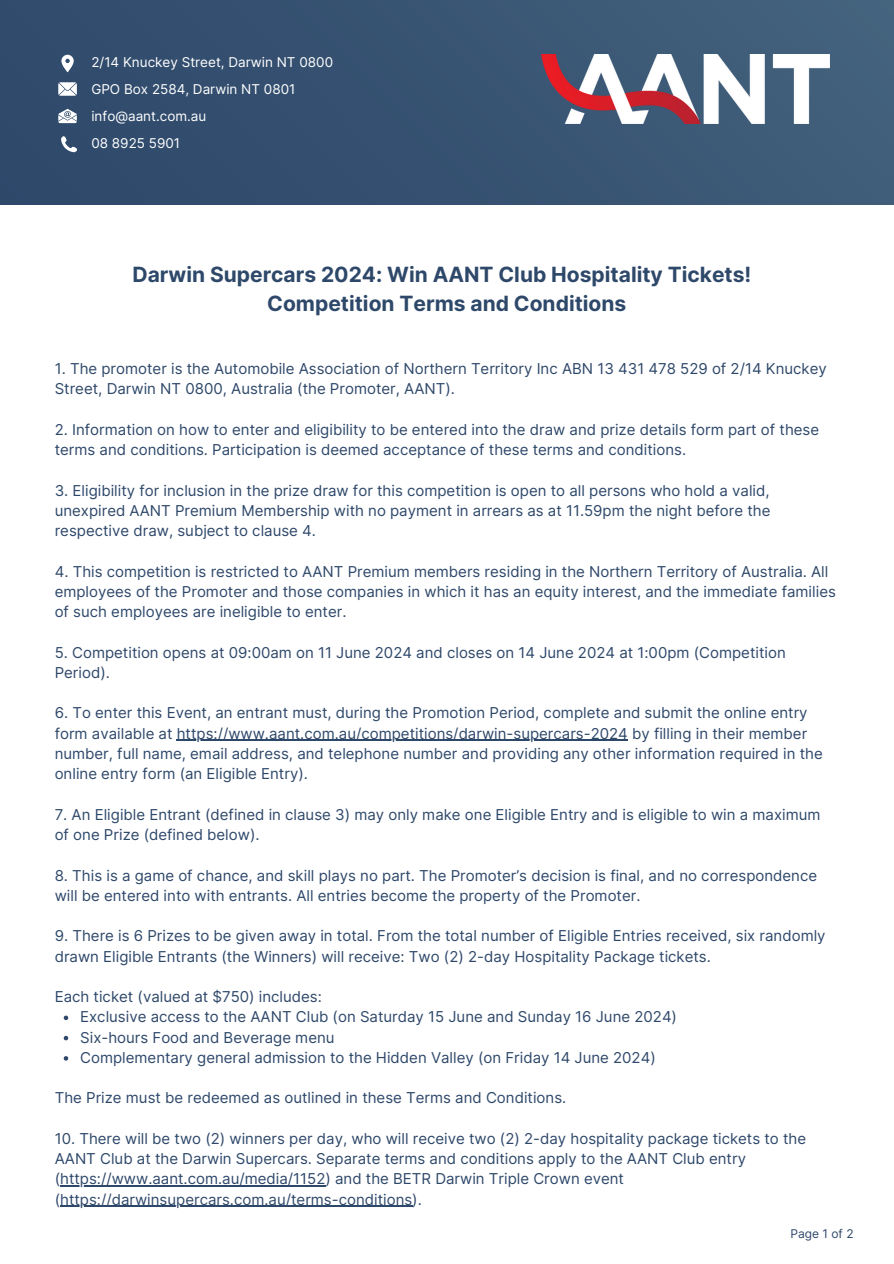
<style>
.page{position:relative;width:894px;height:1264px;background:#fff}
.page>*{position:absolute;margin:0;border:0;box-sizing:border-box;transform-origin:0 0}
.t1{font:700 21px/29.2px "Inter";color:#2e486a;text-align:center}
.t2{font:15px/20.2px "Inter";color:#2e486a}
.t3{font:13.5px/27px "Inter";color:#fff}
.t4{font:12px "Inter";color:#2e486a}
</style>
<div class="page">
<div style="left:0;top:0;width:893px;height:205px;background:linear-gradient(to right,#2e486a,#42607c)"></div>
<img style="left:541px;top:55px;width:288px;height:68px">
<svg style="left:61px;top:55px;width:13px;height:17px"></svg>
<svg style="left:58px;top:82px;width:19px;height:14px"></svg>
<svg style="left:58px;top:109px;width:19px;height:14px"></svg>
<svg style="left:61px;top:136px;width:16px;height:16px"></svg>
<hr style="left:177px;top:739px;width:450px;height:2px;background:#2e486a">
<svg style="left:64px;top:1015px;width:4px;height:5px"></svg>
<svg style="left:64px;top:1035px;width:4px;height:5px"></svg>
<svg style="left:64px;top:1056px;width:4px;height:4px"></svg>
<hr style="left:60px;top:1185px;width:265px;height:1px;background:#2e486a">
<hr style="left:60px;top:1205px;width:352px;height:1px;background:#2e486a">
<p class="t3" style="left:91px;top:49px;width:243px">2/14 Knuckey Street, Darwin NT 0800<br>GPO Box 2584, Darwin NT 0801 info@aant.com.au<br>08 8925 5901</p>
<p class="t1" style="left:132px;top:259px;width:620px">Darwin Supercars 2024: Win AANT Club Hospitality Tickets!<br>Competition Terms and Conditions</p>
<p class="t2" style="left:55px;top:358px;width:773px">1. The promoter is the Automobile Association of Northern Territory Inc ABN 13 431 478 529 of 2/14 Knuckey<br>Street, Darwin NT 0800, Australia (the Promoter, AANT).</p>
<h2 class="t2" style="left:55px;top:419px;width:765px">2. Information on how to enter and eligibility to be entered into the draw and prize details form part of these terms and conditions. Participation is deemed acceptance of these terms and conditions.</h2>
<p class="t2" style="left:55px;top:480px;width:717px;text-align:justify">3. Eligibility for inclusion in the prize draw for this competition is open to all persons who hold a valid, unexpired AANT Premium Membership with no payment in arrears as at 11.59pm the night before the respective draw, subject to clause 4.</p>
<h1 class="t2" style="left:55px;top:561px;width:782px">4. This competition is restricted to AANT Premium members residing in the Northern Territory of Australia. All employees of the Promoter and those companies in which it has an equity interest, and the immediate families of such employees are ineligible to enter.</h1>
<h2 class="t2" style="left:55px;top:642px;width:732px">5. Competition opens at 09:00am on 11 June 2024 and closes on 14 June 2024 at 1:00pm (Competition<br>Period).</h2>
<h2 class="t2" style="left:55px;top:703px;width:754px">6. To enter this Event, an entrant must, during the Promotion Period, complete and submit the online entry form available at https://www.aant.com.au/competitions/darwin-supercars-2024 by filling in their member</h2>
<h2 class="t2" style="left:55px;top:743px;width:769px">number, full name, email address, and telephone number and providing any other information required in the online entry form (an Eligible Entry).</h2>
<h2 class="t2" style="left:55px;top:804px;width:767px">7. An Eligible Entrant (defined in clause 3) may only make one Eligible Entry and is eligible to win a maximum of one Prize (defined below).</h2>
<h2 class="t2" style="left:55px;top:865px;width:763px">8. This is a game of chance, and skill plays no part. The Promoter’s decision is final, and no correspondence will be entered into with entrants. All entries become the property of the Promoter.</h2>
<h2 class="t2" style="left:55px;top:925px;width:772px">9. There is 6 Prizes to be given away in total. From the total number of Eligible Entries received, six randomly drawn Eligible Entrants (the Winners) will receive: Two (2) 2-day Hospitality Package tickets.</h2>
<h2 class="t2" style="left:55px;top:986px;width:268px">Each ticket (valued at $750) includes:</h2>
<h2 class="t2" style="left:80px;top:1006px;width:598px">Exclusive access to the AANT Club (on Saturday 15 June and Sunday 16 June 2024)</h2>
<h2 class="t2" style="left:80px;top:1027px;width:256px">Six-hours Food and Beverage menu</h2>
<h2 class="t2" style="left:80px;top:1047px;width:577px">Complementary general admission to the Hidden Valley (on Friday 14 June 2024)</h2>
<h2 class="t2" style="left:55px;top:1087px;width:513px">The Prize must be redeemed as outlined in these Terms and Conditions.</h2>
<p class="t2" style="left:55px;top:1128px;width:752px">10. There will be two (2) winners per day, who will receive two (2) 2-day hospitality package tickets to the<br>AANT Club at the Darwin Supercars. Separate terms and conditions apply to the AANT Club entry (https://www.aant.com.au/media/1152) and the BETR Darwin Triple Crown event</p>
<p class="t2" style="left:55px;top:1189px;width:368px">(https://darwinsupercars.com.au/terms-conditions).</p>
<h2 class="t4" style="left:790px;top:1226px;width:65px">Page 1 of 2</h2>
</div>
